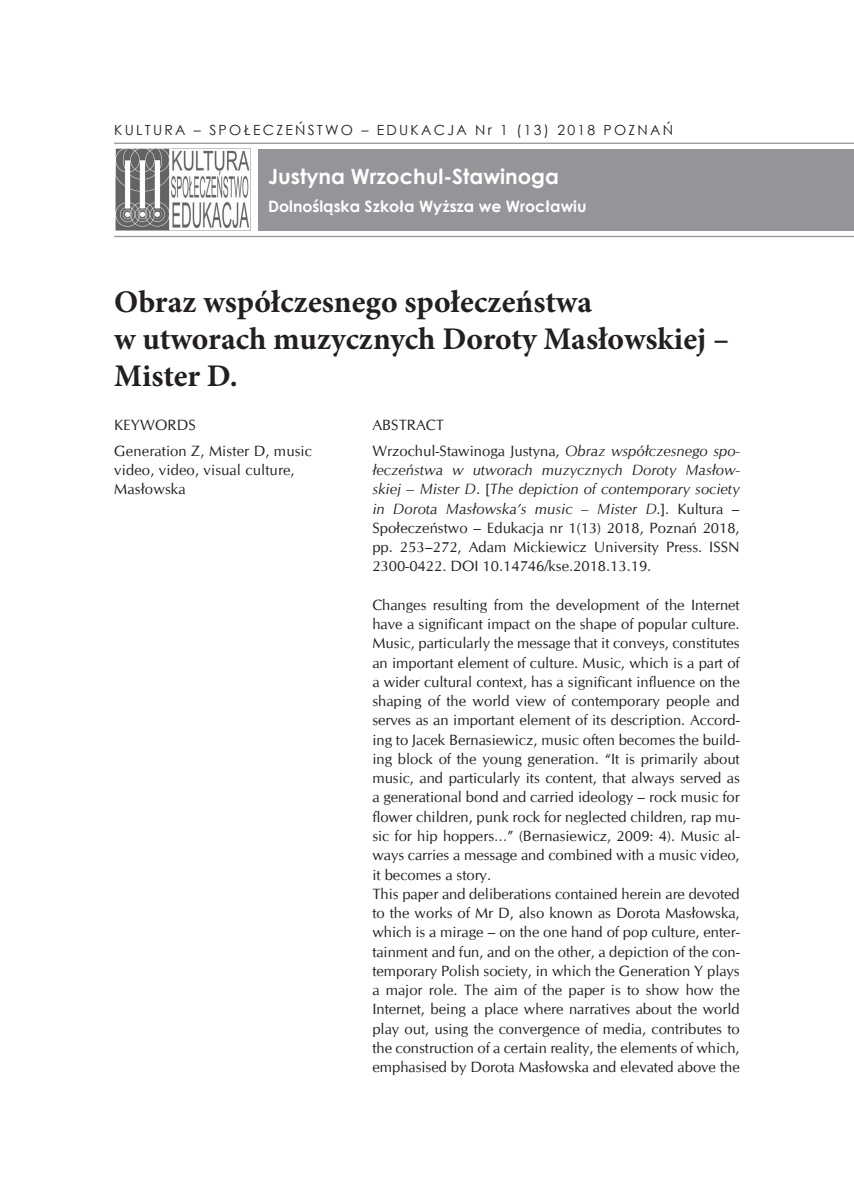
<style>
.page{position:relative;width:854px;height:1201px;background:#fff}
.page>*{position:absolute;margin:0;border:0;box-sizing:border-box;transform-origin:0 0}
.t1{font:700 31.5px/36.8px "Minion Pro";color:#231f20}
.t2{font:700 21px "Century Gothic";color:#fff}
.t3{font:700 15.75px "Century Gothic";color:#fff}
.t4{font:14.88px/19.2px "CG Omega";color:#231f20}
.t5{font:14px "Century Gothic";letter-spacing:.16em;color:#231f20}
.s1{font-style:italic}
</style>
<div class="page">
<div style="left:258px;top:149px;width:595px;height:82px;background:#939598"></div>
<hr style="left:114px;top:143px;width:739px;height:1px;background:#939598">
<img style="left:115px;top:149px;width:135px;height:82px">
<hr style="left:114px;top:236px;width:739px;height:1px;background:#939598">
<p class="t5" style="left:114px;top:120px;width:560px">KULTURA – SPOŁECZEŃSTWO – EDUKACJA Nr 1 (13) 2018 POZNAŃ</p>
<h2 class="t2" style="left:268px;top:160px;width:292px">Justyna Wrzochul-Stawinoga</h2>
<p class="t3" style="left:268px;top:194px;width:320px">Dolnośląska Szkoła Wyższa we Wrocławiu</p>
<h1 class="t1" style="left:114px;top:283px;width:616px">Obraz współczesnego społeczeństwa<br>w utworach muzycznych Doroty Masłowskiej –<br>Mister D.</h1>
<p class="t4" style="left:114px;top:411px;width:199px;line-height:26.2px">KEYWORDS<br>Generation Z, Mister D, music</p>
<p class="t4" style="left:114px;top:460px;width:182px">video, video, visual culture,<br>Masłowska</p>
<p class="t4" style="left:372px;top:411px;width:369px;line-height:26.2px">ABSTRACT<br>Wrzochul-Stawinoga Justyna, <span class="s1">Obraz współczesnego spo-</span></p>
<p class="t4" style="left:372px;top:460px;width:369px;text-align:justify"><span class="s1">łeczeństwa w utworach muzycznych Doroty Masłow&shy;skiej – Mister D</span>. [<span class="s1">The depiction of contemporary society in Dorota Masłowska’s music – Mister D.</span>]. Kultura – Społeczeństwo – Edukacja nr 1(13) 2018, Poznań 2018, pp. 253–272, Adam Mickiewicz University Press. ISSN 2300-0422. DOI 10.14746/kse.2018.13.19.</p>
<p class="t4" style="left:372px;top:595px;width:369px">Changes resulting from the development of the Internet have a significant impact on the shape of popular culture.<br>Music, particularly the message that it conveys, constitutes an important element of culture. Music, which is a part of a wider cultural context, has a significant influence on the shaping of the world view of contemporary people and serves as an important element of its description. Accord&shy;ing to Jacek Bernasiewicz, music often becomes the build&shy;ing block of the young generation. “It is primarily about music, and particularly its content, that always served as a generational bond and carried ideology – rock music for flower children, punk rock for neglected children, rap mu&shy;sic for hip hoppers…” (Bernasiewicz, 2009: 4). Music al&shy;ways carries a message and combined with a music video, it becomes a story.<br>This paper and deliberations contained herein are devoted to the works of Mr D, also known as Dorota Masłowska, which is a mirage – on the one hand of pop culture, enter&shy;tainment and fun, and on the other, a depiction of the con&shy;temporary Polish society, in which the Generation Y plays a major role. The aim of the paper is to show how the Internet, being a place where narratives about the world play out, using the convergence of media, contributes to the construction of a certain reality, the elements of which, emphasised by Dorota Masłowska and elevated above the</p>
</div>
